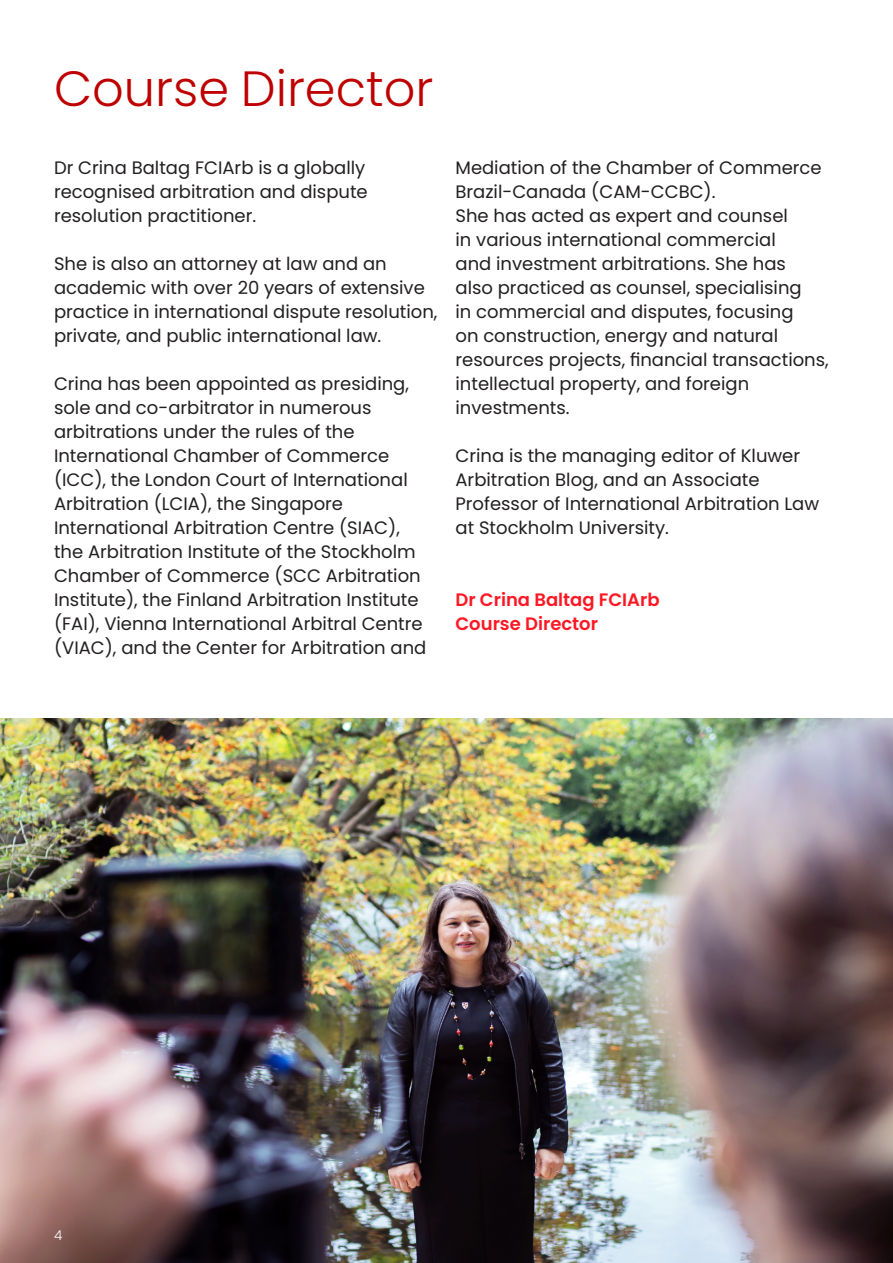
<style>
.page{position:relative;width:893px;height:1263px;background:#fff}
.page>*{position:absolute;margin:0;border:0;box-sizing:border-box;transform-origin:0 0}
.Body{font:300 49.5px "Poppins";color:#be0000}
.t1{font:18px/24px "Poppins";color:#231f20}
.t2{font:600 18px "Poppins";color:#ff1824}
.t3{font:300 13.5px "Poppins";color:#fff}
</style>
<div class="page">
<img style="left:0;top:719px;width:893px;height:544px">
<p class="Body" style="left:54px;top:60px;width:381px">Course Director</p>
<p class="t1" style="left:54px;top:156px;width:315px">Dr Crina Baltag FCIArb is a globally recognised arbitration and dispute resolution practitioner.</p>
<p class="t1" style="left:54px;top:252px;width:385px">She is also an attorney at law and an academic with over 20 years of extensive practice in international dispute resolution, private, and public international law.</p>
<p class="t1" style="left:54px;top:372px;width:374px">Crina has been appointed as presiding, sole and co-arbitrator in numerous arbitrations under the rules of the International Chamber of Commerce (ICC), the London Court of International Arbitration (LCIA), the Singapore International Arbitration Centre (SIAC), the Arbitration Institute of the Stockholm Chamber of Commerce (SCC Arbitration Institute), the Finland Arbitration Institute (FAI), Vienna International Arbitral Centre (VIAC), and the Center for Arbitration and</p>
<p class="t1" style="left:455px;top:156px;width:368px">Mediation of the Chamber of Commerce<br>Brazil-Canada (CAM-CCBC).</p>
<p class="t1" style="left:455px;top:204px;width:375px">She has acted as expert and counsel<br>in various international commercial<br>and investment arbitrations. She has<br>also practiced as counsel, specialising<br>in commercial and disputes, focusing<br>on construction, energy and natural resources projects, financial transactions, intellectual property, and foreign investments.</p>
<p class="t1" style="left:455px;top:444px;width:365px">Crina is the managing editor of Kluwer Arbitration Blog, and an Associate Professor of International Arbitration Law at Stockholm University.</p>
<p class="t2" style="left:455px;top:589px;width:206px">Dr Crina Baltag FCIArb</p>
<p class="t2" style="left:455px;top:613px;width:144px">Course Director</p>
<p class="t3" style="left:54px;top:1227px;width:10px">4</p>
</div>
